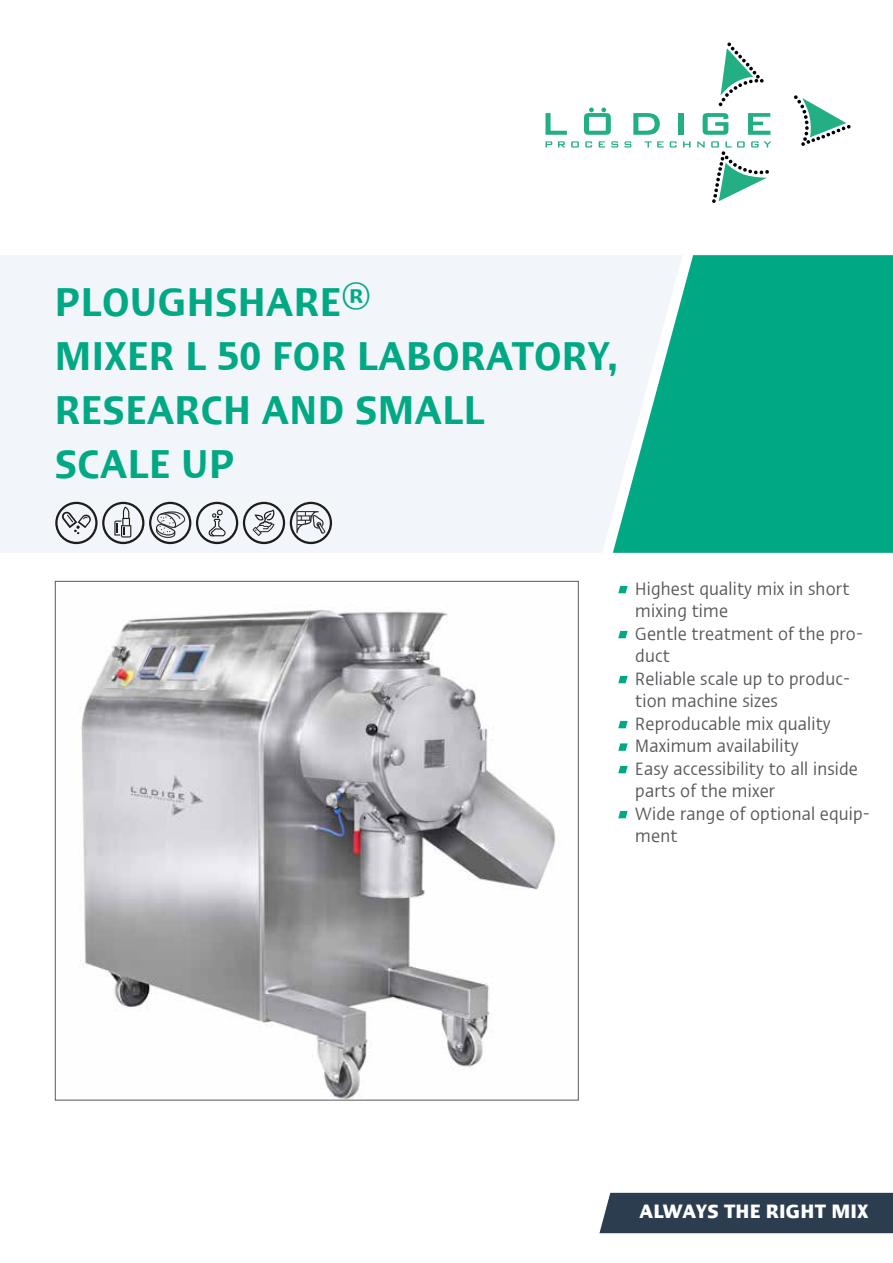
<style>
.page{position:relative;width:893px;height:1263px;background:#fff}
.page>*{position:absolute;margin:0;border:0;box-sizing:border-box;transform-origin:0 0}
.t1{font:600 condensed 40.5px/54px "Ergo Com";letter-spacing:.01em;color:#00a984}
.t2{font:700 condensed 19.5px "Ergo Com";letter-spacing:.01em;color:#fff}
.t3{font:condensed 18px/22.5px "Ergo Com";letter-spacing:.01em;color:#58585c}
.s1{font-size:45px}
</style>
<div class="page">
<div style="left:599px;top:1193px;width:294px;height:40px;background:#2c3d4f"></div>
<div style="left:0;top:255px;width:613px;height:298px;background:#f2f5fa"></div>
<svg style="left:613px;top:255px;width:280px;height:298px;fill:#00a984"></svg>
<svg style="left:719px;top:43px;width:45px;height:63px"></svg>
<svg style="left:794px;top:95px;width:56px;height:51px"></svg>
<svg style="left:697px;top:113px;width:74px;height:90px"></svg>
<svg style="left:545px;top:108px;width:146px;height:40px"></svg>
<svg style="left:618px;top:586px;width:10px;height:7px"></svg>
<svg style="left:618px;top:631px;width:10px;height:7px"></svg>
<svg style="left:618px;top:676px;width:10px;height:7px"></svg>
<svg style="left:618px;top:721px;width:10px;height:7px"></svg>
<svg style="left:618px;top:743px;width:10px;height:8px"></svg>
<svg style="left:618px;top:766px;width:10px;height:7px"></svg>
<svg style="left:618px;top:811px;width:10px;height:7px"></svg>
<img style="left:79px;top:609px;width:477px;height:489px">
<svg style="left:55px;top:502px;width:277px;height:42px"></svg>
<h1 class="t1" style="left:55px;top:272px;width:565px">PLOUGHSHARE<span class="s1">®<br></span>MIXER L 50 FOR LABORATORY,<br>RESEARCH AND SMALL<br>SCALE UP</h1>
<p class="t3" style="left:635px;top:576px;width:236px">Highest quality mix in short mixing time<br>Gentle treatment of the pro&shy;duct<br>Reliable scale up to produc&shy;tion machine sizes<br>Reproducable mix quality<br>Maximum availability<br>Easy accessibility to all inside parts of the mixer<br>Wide range of optional equip&shy;ment</p>
<p class="t2" style="left:639px;top:1196px;width:230px">ALWAYS THE RIGHT MIX</p>
</div>
